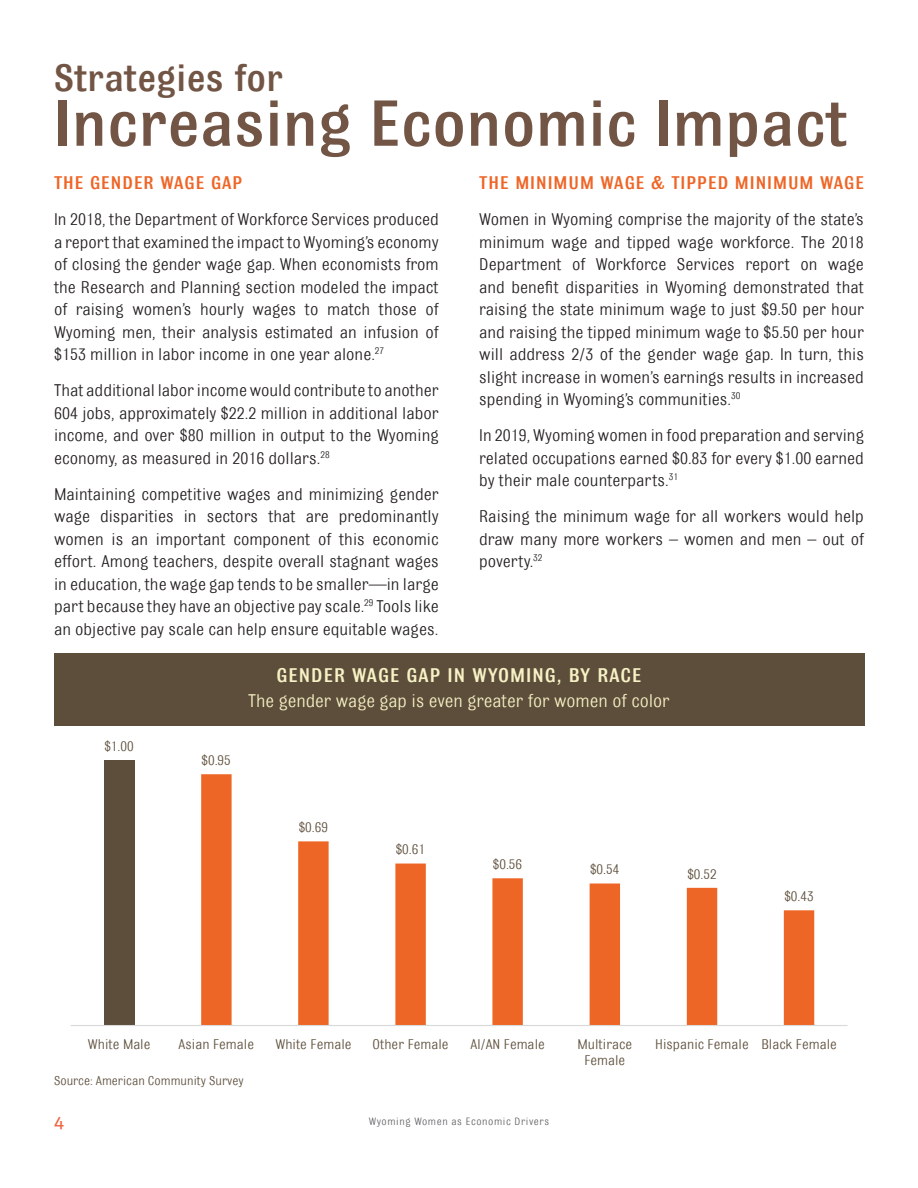
<style>
.page{position:relative;width:918px;height:1188px;background:#fff}
.page>*{position:absolute;margin:0;border:0;box-sizing:border-box;transform-origin:0 0}
.Heading_1{font:500 69px "Bulldog";letter-spacing:.01em;color:#725545}
.Heading_1-2{font:500 40.5px "Bulldog";letter-spacing:.01em;color:#725545}
.Heading_3{font:500 21px "Bulldog";letter-spacing:.05em;color:#f6f2c5}
.Heading_3-2{font:500 19.5px "Bulldog";letter-spacing:.05em;color:#ee6627}
.t1{font:19.5px "Bulldog";color:#f6f2c5}
.TOC_Numeral{font:19.5px "Adelle";color:#ee6848}
.t2{font:18px/22.5px "Bulldog";color:#231f20;text-align:justify}
.t3{font:15px/16.5px "Bulldog";color:#5d4e3b;text-align:center}
.t4{font:13.5px "Bulldog";color:#5d4e3c}
.Chart_Notes_and_Sour{font:11.25px "Bulldog";letter-spacing:.05em;color:#636366}
</style>
<div class="page">
<div style="left:104px;top:760px;width:30px;height:266px;background:#5d4e3b"></div>
<svg style="left:201px;top:774px;width:613px;height:251px"></svg>
<hr style="left:71px;top:1025px;width:777px;height:1px;background:#d9d9d9">
<div style="left:54px;top:653px;width:810px;height:72px;background:#5d4e3b"></div>
<p class="Heading_1-2" style="left:54px;top:56px;width:231px">Strategies for</p>
<p class="Heading_1" style="left:54px;top:87px;width:795px">Increasing Economic Impact</p>
<p class="Heading_3-2" style="left:54px;top:173px;width:190px">THE GENDER WAGE GAP</p>
<p class="t2" style="left:54px;top:209px;width:386px">In 2018, the Department of Workforce Services produced a report that examined the impact to Wyoming’s economy of closing the gender wage gap. When economists from the Research and Planning section modeled the impact of raising women’s hourly wages to match those of Wyoming men, their analysis estimated an infusion of $153 million in labor income in one year alone.<sup>27</sup></p>
<p class="t2" style="left:54px;top:380px;width:386px">That additional labor income would contribute to another 604 jobs, approximately $22.2 million in additional labor income, and over $80 million in output to the Wyoming economy, as measured in 2016 dollars.<sup>28</sup></p>
<p class="t2" style="left:54px;top:483px;width:386px">Maintaining competitive wages and minimizing gender wage disparities in sectors that are predominantly women is an important component of this economic effort. Among teachers, despite overall stagnant wages in education, the wage gap tends to be smaller—in large part because they have an objective pay scale.<sup>29</sup> Tools like an objective pay scale can help ensure equitable wages.</p>
<p class="Heading_3-2" style="left:479px;top:173px;width:386px">THE MINIMUM WAGE &amp; TIPPED MINIMUM WAGE</p>
<p class="t2" style="left:479px;top:209px;width:386px">Women in Wyoming comprise the majority of the state’s minimum wage and tipped wage workforce. The 2018<br>Department of Workforce Services report on wage and benefit disparities in Wyoming demonstrated that raising the state minimum wage to just $9.50 per hour and raising the tipped minimum wage to $5.50 per hour will address 2/3 of the gender wage gap. In turn, this slight increase in women’s earnings results in increased spending in Wyoming’s communities.<sup>30</sup></p>
<p class="t2" style="left:479px;top:425px;width:386px">In 2019, Wyoming women in food preparation and serving related occupations earned $0.83 for every $1.00 earned by their male counterparts.<sup>31</sup></p>
<p class="t2" style="left:479px;top:506px;width:386px">Raising the minimum wage for all workers would help draw many more workers – women and men – out of poverty.<sup>32</sup></p>
<p class="t3" style="left:104px;top:739px;width:31px">$1.00</p>
<p class="t3" style="left:202px;top:752px;width:31px">$0.95</p>
<p class="Heading_3" style="left:276px;top:664px;width:367px">GENDER WAGE GAP IN WYOMING, BY RACE</p>
<p class="t1" style="left:248px;top:691px;width:423px">The gender wage gap is even greater for women of color</p>
<p class="t3" style="left:299px;top:820px;width:31px">$0.69</p>
<p class="t3" style="left:396px;top:842px;width:31px">$0.61</p>
<p class="t3" style="left:493px;top:856px;width:31px">$0.56</p>
<p class="t3" style="left:590px;top:862px;width:31px">$0.54</p>
<p class="t3" style="left:687px;top:866px;width:31px">$0.52</p>
<p class="t3" style="left:785px;top:889px;width:31px">$0.43</p>
<p class="t3" style="left:88px;top:1036px;width:64px">White Male</p>
<p class="t3" style="left:179px;top:1036px;width:77px">Asian Female</p>
<p class="t3" style="left:275px;top:1036px;width:77px">White Female</p>
<p class="t3" style="left:373px;top:1036px;width:77px">Other Female</p>
<p class="t3" style="left:471px;top:1036px;width:76px">AI/AN Female</p>
<p class="t3" style="left:577px;top:1036px;width:56px">Multirace<br>Female</p>
<p class="t3" style="left:655px;top:1036px;width:183px">Hispanic Female Black Female</p>
<p class="t4" style="left:54px;top:1074px;width:191px">Source: American Community Survey</p>
<p class="TOC_Numeral" style="left:54px;top:1109px;width:12px">4</p>
<p class="Chart_Notes_and_Sour" style="left:369px;top:1116px;width:182px">Wyoming Women as Economic Drivers</p>
</div>
